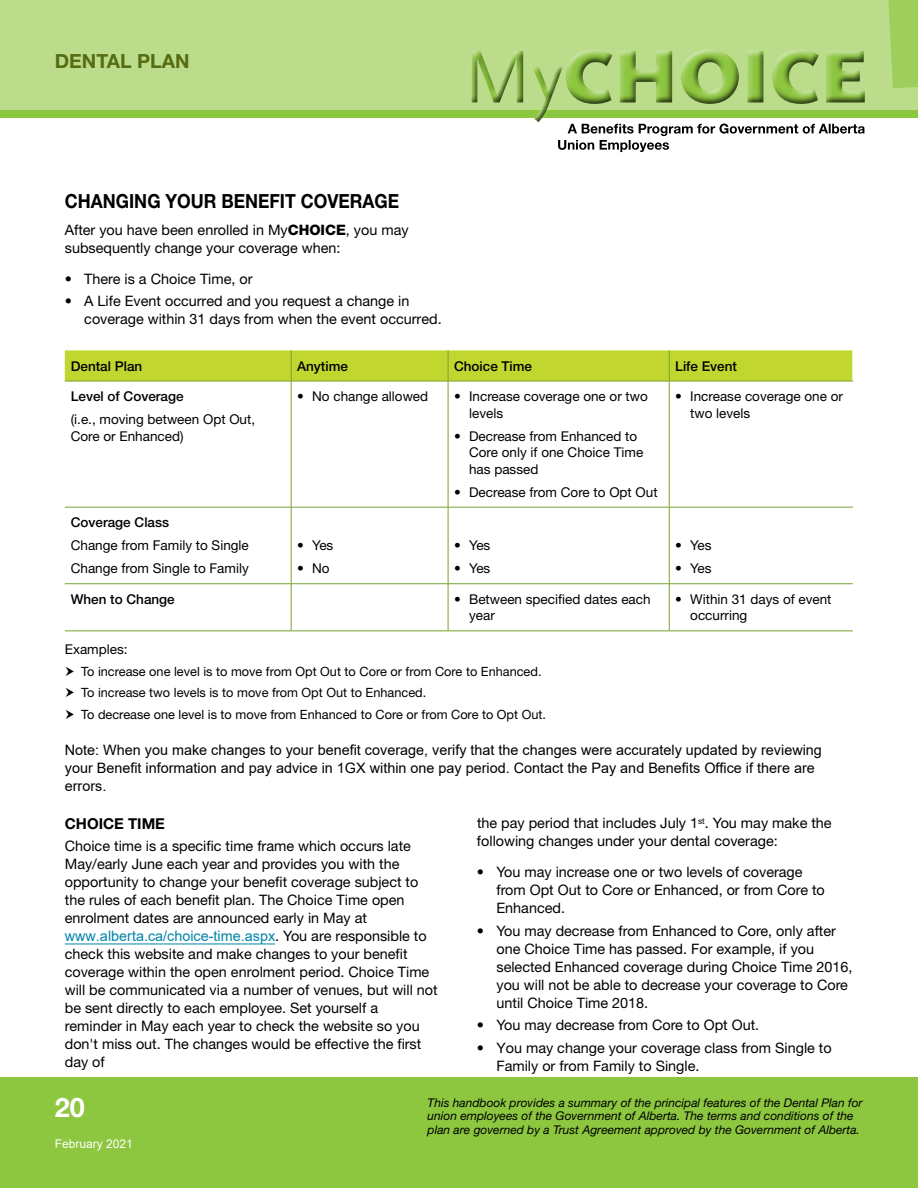
<style>
.page{position:relative;width:918px;height:1188px;background:#fff}
.page>*{position:absolute;margin:0;border:0;box-sizing:border-box;transform-origin:0 0}
.t1{font:700 27px "Helvetica Neue LT Std";color:#fff}
.t2{font:700 19.5px "Helvetica Neue LT Std";color:#000;scale:.9 1}
.t3{font:700 19.5px "Helvetica Neue LT Std";color:#566c11}
.t4{font:700 15px "Helvetica Neue LT Std";color:#000}
.t5{font:14.4px/18px "Helvetica Neue LT Std";color:#000}
.t6{font:14.4px/18px "Arial";color:#000}
.t7{font:14.4px "Arial";color:#0084a9}
.t8{font:13.5px/16.5px "Helvetica Neue LT Std";color:#000}
.t9{font:500 13.5px "Helvetica Neue LT Std";color:#000}
.t10{font:12.75px/21.5px "Helvetica Neue LT Std";color:#000}
.t11{font:italic 12px/13.5px "Helvetica Neue LT Std";color:#000}
.t12{font:12px "Arial";color:#fff}
.s1{font-weight:800}
.s2{font-family:"Helvetica Neue LT Std";color:#000}
</style>
<div class="page">
<div style="left:0;top:1077px;width:918px;height:111px;background:#8dc63f"></div>
<div style="left:0;top:0;width:918px;height:111px;background:#badc8b"></div>
<div style="left:0;top:110px;width:918px;height:8px;background:#8dc63f"></div>
<svg style="left:472px;top:49px;width:393px;height:103px"></svg>
<div style="left:65px;top:350px;width:787px;height:31px;background:#c1d72f"></div>
<hr style="left:291px;top:350px;width:1px;height:31px;background:#78a22f">
<hr style="left:448px;top:350px;width:1px;height:31px;background:#78a22f">
<hr style="left:669px;top:350px;width:1px;height:31px;background:#78a22f">
<hr style="left:65px;top:381px;width:226px;height:1px;background:#78a22f">
<hr style="left:291px;top:381px;width:157px;height:1px;background:#78a22f">
<hr style="left:291px;top:381px;width:1px;height:126px;background:#78a22f">
<hr style="left:448px;top:381px;width:221px;height:1px;background:#78a22f">
<hr style="left:448px;top:381px;width:1px;height:126px;background:#78a22f">
<hr style="left:669px;top:381px;width:184px;height:1px;background:#78a22f">
<hr style="left:669px;top:381px;width:1px;height:126px;background:#78a22f">
<hr style="left:65px;top:507px;width:226px;height:1px;background:#78a22f">
<hr style="left:291px;top:507px;width:157px;height:1px;background:#78a22f">
<hr style="left:291px;top:507px;width:1px;height:77px;background:#78a22f">
<hr style="left:448px;top:507px;width:221px;height:1px;background:#78a22f">
<hr style="left:448px;top:507px;width:1px;height:77px;background:#78a22f">
<hr style="left:669px;top:507px;width:184px;height:1px;background:#78a22f">
<hr style="left:669px;top:507px;width:1px;height:77px;background:#78a22f">
<hr style="left:65px;top:583px;width:226px;height:1px;background:#78a22f">
<hr style="left:291px;top:583px;width:157px;height:1px;background:#78a22f">
<hr style="left:291px;top:584px;width:1px;height:47px;background:#78a22f">
<hr style="left:448px;top:583px;width:221px;height:1px;background:#78a22f">
<hr style="left:448px;top:584px;width:1px;height:47px;background:#78a22f">
<hr style="left:669px;top:583px;width:184px;height:1px;background:#78a22f">
<hr style="left:669px;top:584px;width:1px;height:47px;background:#78a22f">
<hr style="left:65px;top:631px;width:226px;height:1px;background:#78a22f">
<hr style="left:291px;top:631px;width:157px;height:1px;background:#78a22f">
<hr style="left:448px;top:631px;width:221px;height:1px;background:#78a22f">
<hr style="left:669px;top:631px;width:184px;height:1px;background:#78a22f">
<hr style="left:65px;top:944px;width:210px;height:1px;background:#0084a9">
<h2 class="t3" style="left:55px;top:49px;width:136px">DENTAL PLAN</h2>
<h2 class="t2" style="left:65px;top:189px;width:373px">CHANGING YOUR BENEFIT COVERAGE</h2>
<p class="t5" style="left:65px;top:221px;width:345px">After you have been enrolled in My<span class="s1">CHOICE</span>, you may subsequently change your coverage when:</p>
<p class="t5" style="left:65px;top:270px;width:189px">• There is a Choice Time, or</p>
<p class="t5" style="left:84px;top:292px;width:359px;text-indent:-19px">• A Life Event occurred and you request a change in coverage within 31 days from when the event occurred.</p>
<p class="t9" style="left:71px;top:358px;width:73px">Dental Plan</p>
<p class="t9" style="left:297px;top:358px;width:52px">Anytime</p>
<p class="t9" style="left:454px;top:358px;width:80px">Choice Time</p>
<p class="t9" style="left:675px;top:358px;width:63px">Life Event</p>
<p class="t9" style="left:71px;top:388px;width:114px">Level of Coverage</p>
<p class="t8" style="left:71px;top:411px;width:186px">(i.e., moving between Opt Out,<br>Core or Enhanced)</p>
<p class="t8" style="left:690px;top:388px;width:154px;text-indent:-15px">• Increase coverage one or two levels</p>
<p class="t8" style="left:297px;top:388px;width:132px">• No change allowed</p>
<p class="t8" style="left:469px;top:388px;width:180px;text-indent:-15px">• Increase coverage one or two levels</p>
<p class="t8" style="left:469px;top:427px;width:176px;text-indent:-15px">• Decrease from Enhanced to<br>Core only if one Choice Time has passed</p>
<p class="t8" style="left:454px;top:483px;width:205px">• Decrease from Core to Opt Out</p>
<p class="t9" style="left:71px;top:514px;width:100px">Coverage Class</p>
<p class="t8" style="left:71px;top:534px;width:180px;line-height:23px">Change from Family to Single<br>Change from Single to Family</p>
<p class="t8" style="left:297px;top:537px;width:38px">• Yes</p>
<p class="t8" style="left:297px;top:560px;width:34px">• No</p>
<p class="t8" style="left:454px;top:537px;width:38px">• Yes</p>
<p class="t8" style="left:454px;top:560px;width:38px">• Yes</p>
<p class="t8" style="left:675px;top:537px;width:38px">• Yes</p>
<p class="t8" style="left:675px;top:560px;width:38px">• Yes</p>
<p class="t9" style="left:71px;top:591px;width:106px">When to Change</p>
<p class="t8" style="left:469px;top:591px;width:183px;text-indent:-15px">• Between specified dates each year</p>
<p class="t8" style="left:690px;top:591px;width:143px;text-indent:-15px">• Within 31 days of event occurring</p>
<p class="t8" style="left:65px;top:641px;width:64px">Examples:</p>
<p class="t10" style="left:81px;top:661px;width:466px">To increase one level is to move from Opt Out to Core or from Core to Enhanced.<br>To increase two levels is to move from Opt Out to Enhanced.<br>To decrease one level is to move from Enhanced to Core or from Core to Opt Out.</p>
<p class="t6" style="left:65px;top:741px;width:759px">Note: When you make changes to your benefit coverage, verify that the changes were accurately updated by reviewing your Benefit information and pay advice in 1GX within one pay period. Contact the Pay and Benefits Office if there are errors.</p>
<p class="t4" style="left:65px;top:814px;width:102px">CHOICE TIME</p>
<p class="t5" style="left:65px;top:837px;width:355px">Choice time is a specific time frame which occurs late May/early June each year and provides you with the opportunity to change your benefit coverage subject to the rules of each benefit plan. The Choice Time open enrolment dates are announced early in May at</p>
<p class="t7" style="left:65px;top:926px;width:363px">www.alberta.ca/choice-time.aspx<span class="s2">. You are responsible to</span></p>
<p class="t5" style="left:65px;top:945px;width:374px">check this website and make changes to your benefit coverage within the open enrolment period. Choice Time will be communicated via a number of venues, but will not be sent directly to each employee. Set yourself a reminder in May each year to check the website so you don't miss out. The changes would be effective the first day of</p>
<p class="t5" style="left:477px;top:814px;width:356px">the pay period that includes July 1<sup>st</sup>. You may make the following changes under your dental coverage:</p>
<p class="t5" style="left:496px;top:863px;width:330px;text-indent:-19px">• You may increase one or two levels of coverage from Opt Out to Core or Enhanced, or from Core to<br>Enhanced.</p>
<p class="t5" style="left:496px;top:922px;width:358px;text-indent:-19px">• You may decrease from Enhanced to Core, only after one Choice Time has passed. For example, if you selected Enhanced coverage during Choice Time 2016, you will not be able to decrease your coverage to Core until Choice Time 2018.</p>
<p class="t5" style="left:477px;top:1016px;width:284px">• You may decrease from Core to Opt Out.</p>
<p class="t5" style="left:496px;top:1039px;width:337px;text-indent:-19px">• You may change your coverage class from Single to<br>Family or from Family to Single.</p>
<h1 class="t1" style="left:55px;top:1091px;width:32px">20</h1>
<p class="t12" style="left:55px;top:1135px;width:80px">February 2021</p>
<p class="t11" style="left:428px;top:1095px;width:437px">This handbook provides a summary of the principal features of the Dental Plan for union employees of the Government of Alberta. The terms and conditions of the plan are governed by a Trust Agreement approved by the Government of Alberta.</p>
</div>
